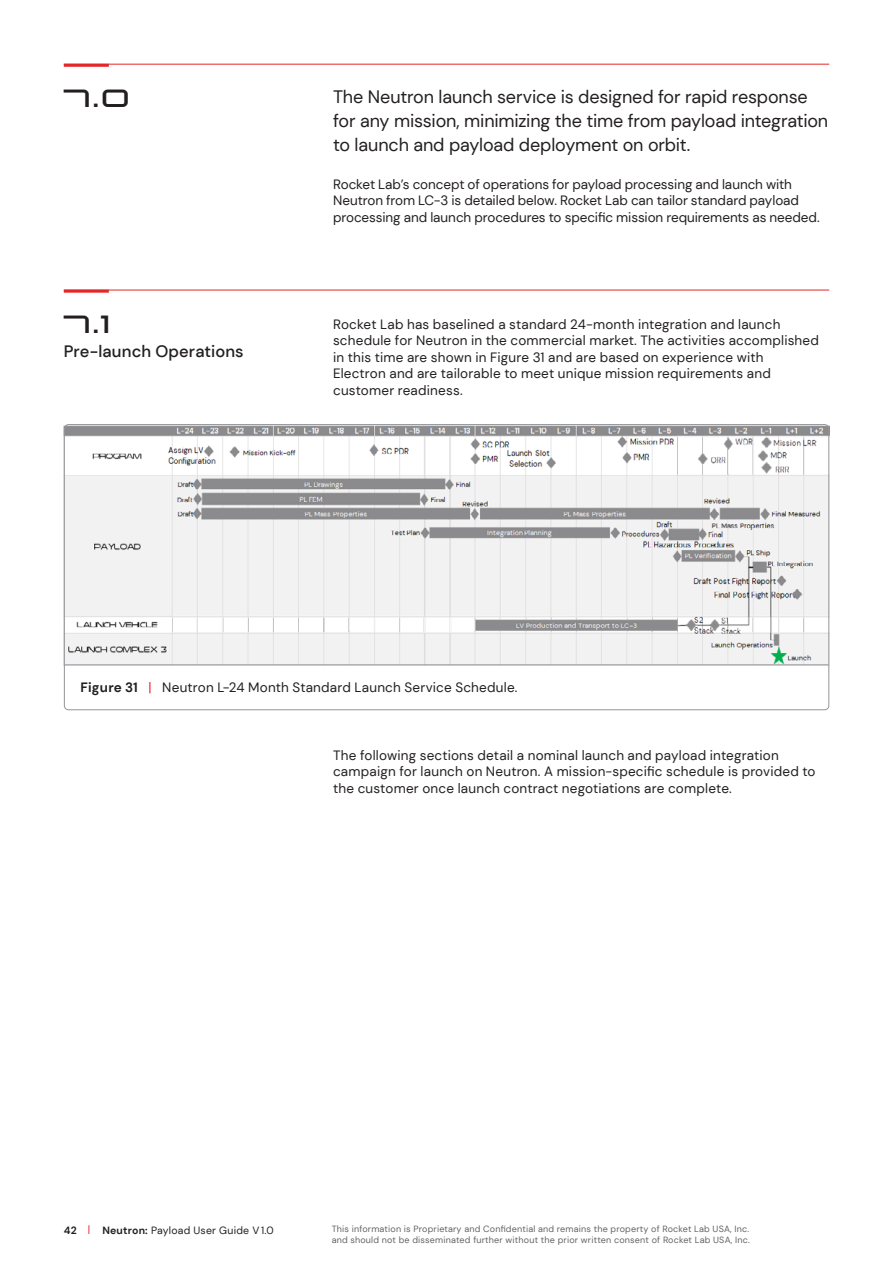
<style>
.page{position:relative;width:893px;height:1263px;background:#fff}
.page>*{position:absolute;margin:0;border:0;box-sizing:border-box;transform-origin:0 0}
._1_1_NUMBERS{font:36px "Nebula";color:#231f20}
._2__Intro_Paras{font:18px/24px "DM Sans";letter-spacing:-.01em;color:#231f20}
._1_1_Headlines{font:500 16.5px "DM Sans";letter-spacing:.005em;color:#231f20}
.t1{font:13.5px/16.5px "DM Sans";letter-spacing:.01em;color:#231f20}
.t2{font:10.5px "DM Sans";letter-spacing:.02em;color:#231f20}
.t3{font:9px/10.8px "DM Sans";letter-spacing:.02em;color:#636366}
.s1{font-weight:700}
.s2{color:#e32726}
</style>
<div class="page">
<img style="left:64px;top:425px;width:765px;height:241px">
<hr style="left:64px;top:290px;width:765px;height:1px;background:#e32726">
<hr style="left:64px;top:64px;width:765px;height:1px;background:#e32726">
<hr style="left:64px;top:290px;width:45px;height:3px;background:#e32726">
<hr style="left:64px;top:64px;width:45px;height:3px;background:#e32726">
<hr style="left:64px;top:664px;width:765px;height:1px;background:#939598">
<p class="_1_1_NUMBERS" style="left:64px;top:81px;width:71px">7.0</p>
<p class="_1_1_NUMBERS" style="left:64px;top:307px;width:51px">7.1</p>
<p class="_1_1_Headlines" style="left:64px;top:341px;width:181px">Pre-launch Operations</p>
<p class="_2__Intro_Paras" style="left:333px;top:85px;width:497px">The Neutron launch service is designed for rapid response for any mission, minimizing the time from payload integration to launch and payload deployment on orbit.</p>
<p class="t1" style="left:333px;top:176px;width:488px">Rocket Lab’s concept of operations for payload processing and launch with<br>Neutron from LC-3 is detailed below. Rocket Lab can tailor standard payload processing and launch procedures to specific mission requirements as needed.</p>
<p class="t1" style="left:333px;top:316px;width:487px">Rocket Lab has baselined a standard 24-month integration and launch schedule for Neutron in the commercial market. The activities accomplished in this time are shown in Figure 31 and are based on experience with Electron and are tailorable to meet unique mission requirements and customer readiness.</p>
<p class="t1" style="left:80px;top:679px;width:439px"><span class="s1">Figure 31</span> <span class="s2">|</span> Neutron L-24 Month Standard Launch Service Schedule.</p>
<p class="t1" style="left:333px;top:747px;width:484px">The following sections detail a nominal launch and payload integration campaign for launch on Neutron. A mission-specific schedule is provided to the customer once launch contract negotiations are complete.</p>
<p class="t2" style="left:64px;top:1223px;width:211px"><span class="s1">42</span> <span class="s2">|</span> <span class="s1">Neutron:</span> Payload User Guide V 1.0</p>
<p class="t3" style="left:332px;top:1224px;width:420px">This information is Proprietary and Confidential and remains the property of Rocket Lab USA, Inc. and should not be disseminated further without the prior written consent of Rocket Lab USA, Inc.</p>
</div>
